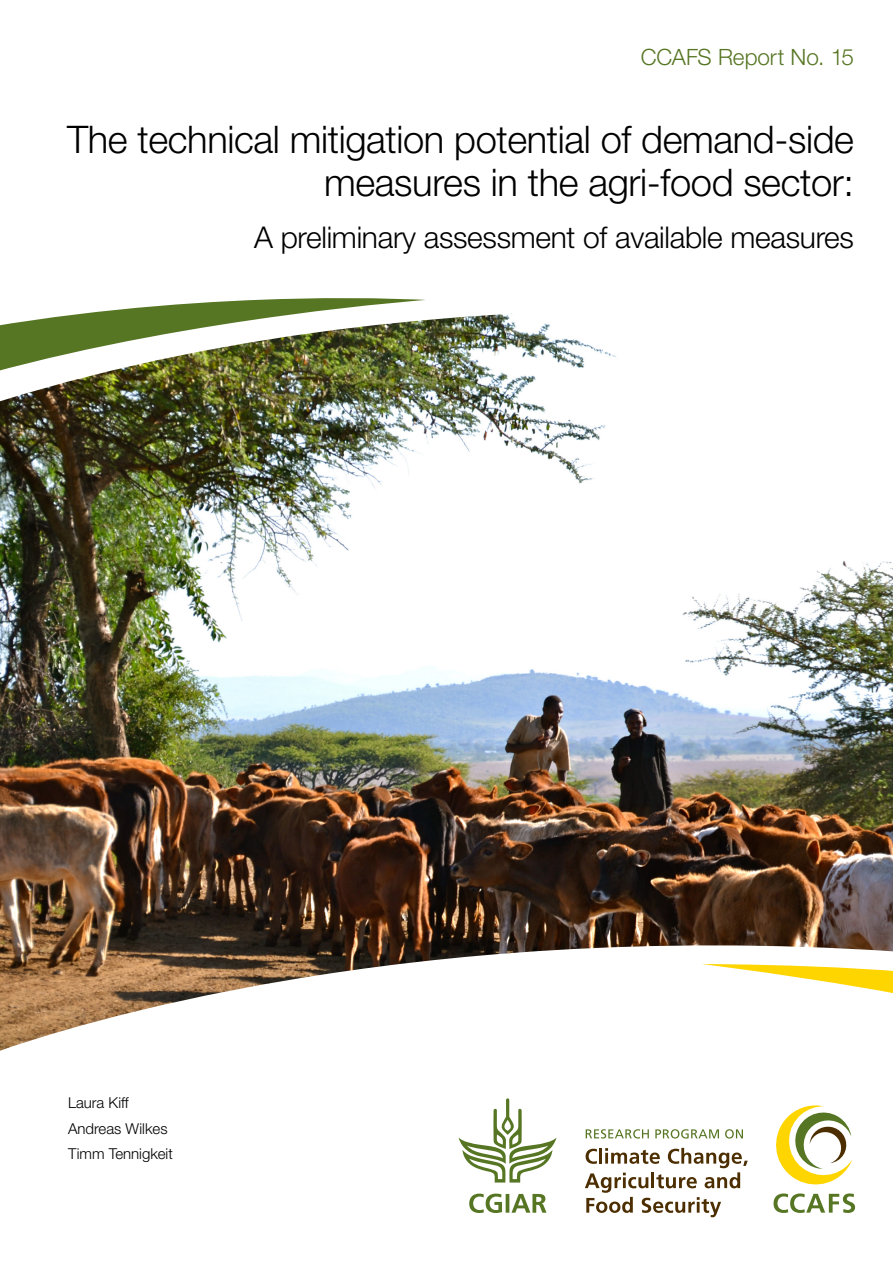
<style>
.page{position:relative;width:893px;height:1263px;background:#fff}
.page>*{position:absolute;margin:0;border:0;box-sizing:border-box;transform-origin:0 0}
.t1{font:300 38.1px/43.5px "Helvetica Neue LT Std";letter-spacing:-.01em;color:#000;text-align:right}
.t2{font:300 30px "Helvetica Neue LT Std";letter-spacing:-.01em;color:#000}
.t3{font:300 22.5px "Helvetica Neue LT Std";letter-spacing:-.005em;color:#577624}
.t4{font:300 15px/25.2px "Helvetica Neue LT Std";color:#000}
</style>
<div class="page">
<img style="left:0;top:313px;width:893px;height:738px">
<svg style="left:702px;top:964px;width:191px;height:48px"></svg>
<img style="left:0;top:298px;width:426px;height:75px">
<svg style="left:773px;top:1105px;width:82px;height:108px"></svg>
<svg style="left:459px;top:1098px;width:98px;height:115px"></svg>
<svg style="left:586px;top:1129px;width:63px;height:9px"></svg>
<svg style="left:655px;top:1129px;width:64px;height:9px"></svg>
<svg style="left:725px;top:1129px;width:18px;height:9px"></svg>
<svg style="left:585px;top:1148px;width:163px;height:69px"></svg>
<p class="t3" style="left:641px;top:43px;width:215px">CCAFS Report No. 15</p>
<p class="t1" style="left:67px;top:116px;width:788px">The technical mitigation potential of demand-side measures in the agri-food sector:</p>
<p class="t2" style="left:254px;top:219px;width:601px">A preliminary assessment of available measures</p>
<p class="t4" style="left:68px;top:1090px;width:106px">Laura Kiff<br>Andreas Wilkes<br>Timm Tennigkeit</p>
</div>
